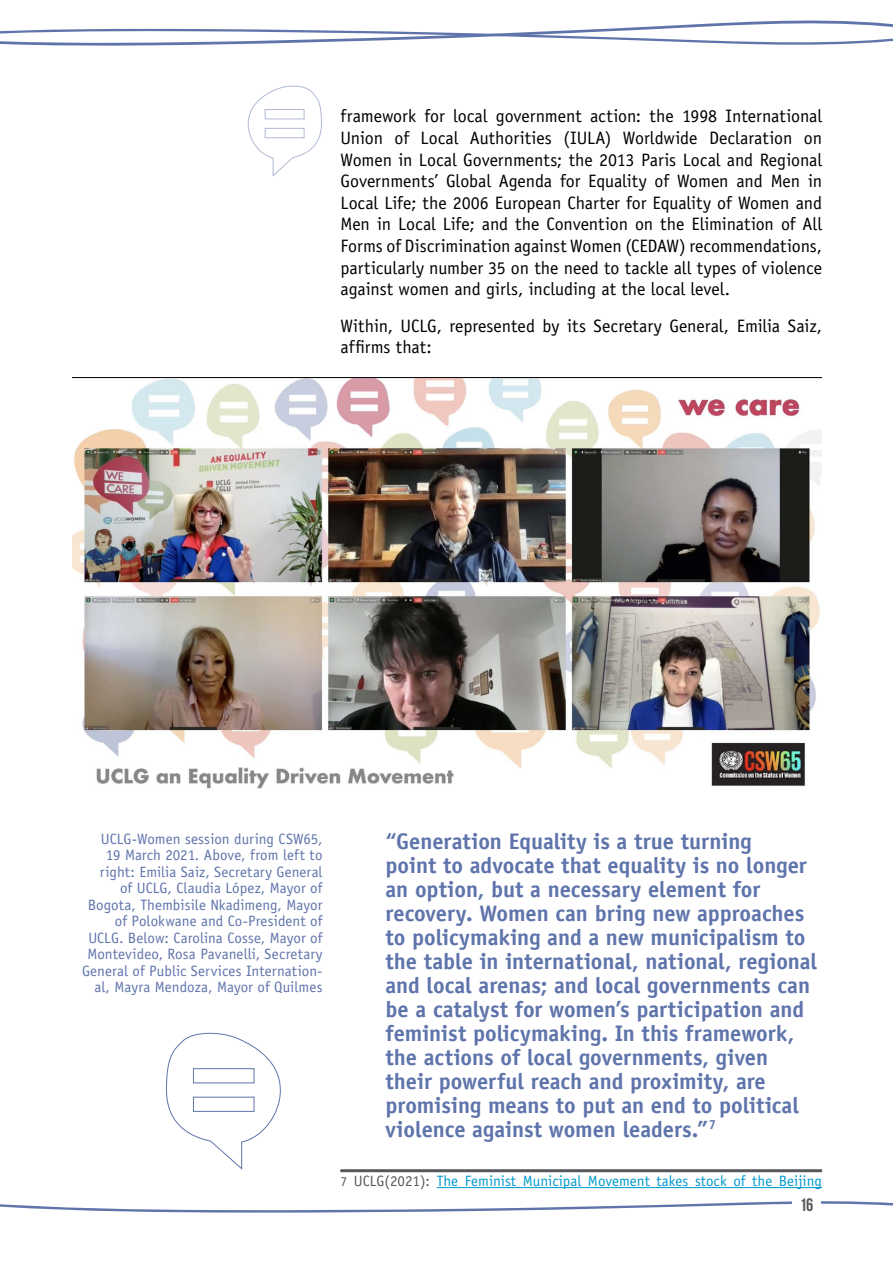
<style>
.page{position:relative;width:893px;height:1263px;background:#fff}
.page>*{position:absolute;margin:0;border:0;box-sizing:border-box;transform-origin:0 0}
.t1{font:700 22.5px/24px "Officina Sans LT";letter-spacing:-.005em;color:#5f74ab}
.t2{font:18px/21.6px "Officina Sans LT";letter-spacing:-.005em;color:#000;text-align:justify}
.t3{font:700 18px "Bebas Neue";color:#58595b}
.t4{font:15px/16.5px "Officina Sans LT";letter-spacing:.005em;color:#5f74ab;text-align:right}
.t5{font:15px "Officina Sans LT";color:#0099cd}
.s1{font-size:13.5px;color:#58595b}
.s2{color:#58595b}
</style>
<div class="page">
<svg style="left:0;top:20px;width:893px;height:26px"></svg>
<svg style="left:247px;top:85px;width:75px;height:92px"></svg>
<img style="left:73px;top:378px;width:749px;height:411px">
<svg style="left:0;top:1032px;width:893px;height:181px"></svg>
<p class="t2" style="left:341px;top:106px;width:483px">framework for local government action: the 1998 International Union of Local Authorities (IULA) Worldwide Declaration on Women in Local Governments; the 2013 Paris Local and Regional Governments’ Global Agenda for Equality of Women and Men in Local Life; the 2006 European Charter for Equality of Women and Men in Local Life; and the Convention on the Elimination of All Forms of Discrimination against Women (CEDAW) recommendations, particularly number 35 on the need to tackle all types of violence against women and girls, including at the local level.</p>
<p class="t2" style="left:341px;top:315px;width:483px">Within, UCLG, represented by its Secretary General, Emilia Saiz, affirms that:</p>
<p class="t4" style="left:82px;top:831px;width:242px">UCLG-Women session during CSW65,<br>19 March 2021. Above, from left to right: Emilia Saiz, Secretary General<br>of UCLG, Claudia López, Mayor of Bogota, Thembisile Nkadimeng, Mayor of Polokwane and Co-President of UCLG. Below: Carolina Cosse, Mayor of Montevideo, Rosa Pavanelli, Secretary General of Public Services Internation&shy;al, Mayra Mendoza, Mayor of Quilmes</p>
<p class="t1" style="left:386px;top:828px;width:433px">“Generation Equality is a true turning<br>point to advocate that equality is no longer an option, but a necessary element for recovery. Women can bring new approaches to policymaking and a new municipalism to the table in international, national, regional and local arenas; and local governments can be a catalyst for women’s participation and feminist policymaking. In this framework, the actions of local governments, given their powerful reach and proximity, are promising means to put an end to political violence against women leaders.”<sup>7</sup></p>
<p class="t5" style="left:340px;top:1172px;width:483px"><span class="s1">7</span> <span class="s2">UCLG(2021):</span> The Feminist Municipal Movement takes stock of the Beijing</p>
<p class="t3" style="left:800px;top:1195px;width:15px">16</p>
</div>
